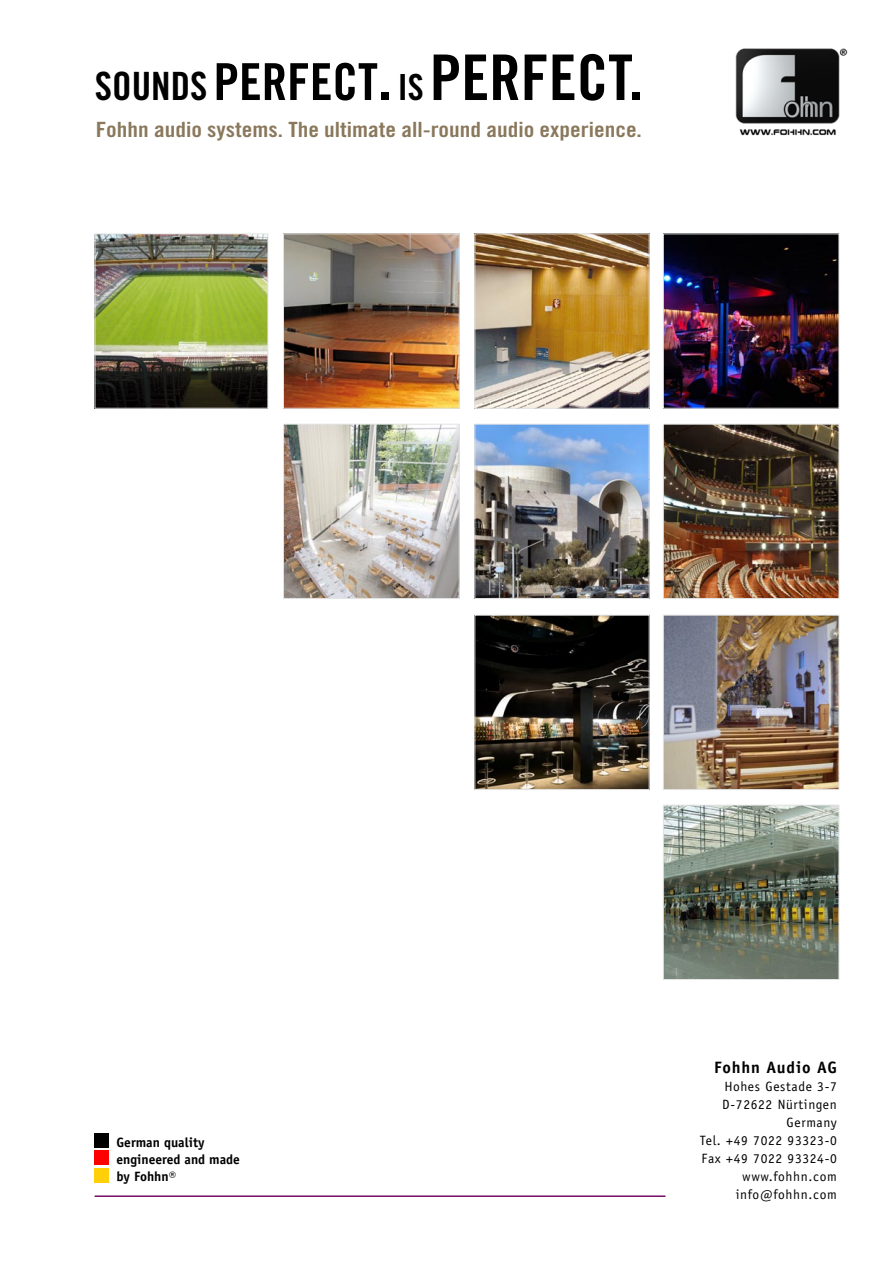
<style>
.page{position:relative;width:893px;height:1263px;background:#fff}
.page>*{position:absolute;margin:0;border:0;box-sizing:border-box;transform-origin:0 0}
.t1{font:63px "Trade Gothic Bold Cond Twenty";color:#000}
.t2{font:21px "Trade Gothic Bold Cond Twenty";color:#8a785c;scale:1.14 1}
.t3{font:700 16.5px "Officina Sans";letter-spacing:.05em;color:#000}
.t4{font:13.5px/18px "Officina Sans";letter-spacing:.05em;color:#000;text-align:right}
.t5{font:700 13.5px/17.2px "Officina Sans";color:#000}
.s1{font-size:39px}
.s2{font-size:51px}
.s3{font-size:36px}
</style>
<div class="page">
<hr style="left:95px;top:1195px;width:570px;height:2px;background:#750d68">
<div style="left:95px;top:1133px;width:14px;height:14px;background:#000"></div>
<div style="left:95px;top:1151px;width:14px;height:14px;background:#f00"></div>
<div style="left:95px;top:1168px;width:14px;height:14px;background:#ffcf08"></div>
<img style="left:97px;top:235px;width:169px;height:172px">
<div style="left:95px;top:233px;width:173px;height:176px;border:1px solid #e3e4e4"></div>
<img style="left:285px;top:235px;width:173px;height:172px">
<div style="left:283px;top:233px;width:177px;height:176px;border:1px solid #e3e4e4"></div>
<img style="left:476px;top:235px;width:172px;height:172px">
<div style="left:474px;top:233px;width:176px;height:176px;border:1px solid #e3e4e4"></div>
<img style="left:665px;top:235px;width:172px;height:172px">
<div style="left:663px;top:233px;width:176px;height:176px;border:1px solid #e3e4e4"></div>
<img style="left:285px;top:426px;width:173px;height:171px">
<div style="left:283px;top:424px;width:177px;height:175px;border:1px solid #e3e4e4"></div>
<img style="left:476px;top:426px;width:172px;height:171px">
<div style="left:474px;top:424px;width:176px;height:175px;border:1px solid #e3e4e4"></div>
<img style="left:665px;top:426px;width:172px;height:171px">
<div style="left:663px;top:424px;width:176px;height:175px;border:1px solid #e3e4e4"></div>
<img style="left:476px;top:617px;width:172px;height:171px">
<div style="left:474px;top:615px;width:176px;height:175px;border:1px solid #e3e4e4"></div>
<img style="left:665px;top:617px;width:172px;height:171px">
<div style="left:663px;top:615px;width:176px;height:175px;border:1px solid #e3e4e4"></div>
<img style="left:665px;top:807px;width:172px;height:171px">
<div style="left:663px;top:805px;width:176px;height:175px;border:1px solid #e3e4e4"></div>
<img style="left:735px;top:48px;width:113px;height:88px">
<h1 class="t1" style="left:95px;top:39px;width:550px"><span class="s1">SOUNDS</span><span class="s2">PERFECT</span>. <span class="s3">IS</span> PERFECT.</h1>
<h2 class="t2" style="left:96px;top:117px;width:481px">Fohhn audio systems. The ultimate all-round audio experience.</h2>
<p class="t5" style="left:117px;top:1133px;width:125px">German quality engineered and made by Fohhn®</p>
<p class="t3" style="left:714px;top:1057px;width:124px">Fohhn Audio AG</p>
<p class="t4" style="left:700px;top:1077px;width:138px">Hohes Gestade 3-7<br>D-72622 Nürtingen<br>Germany<br>Tel. +49 7022 93323-0<br>Fax +49 7022 93324-0 www.fohhn.com info@fohhn.com</p>
</div>
